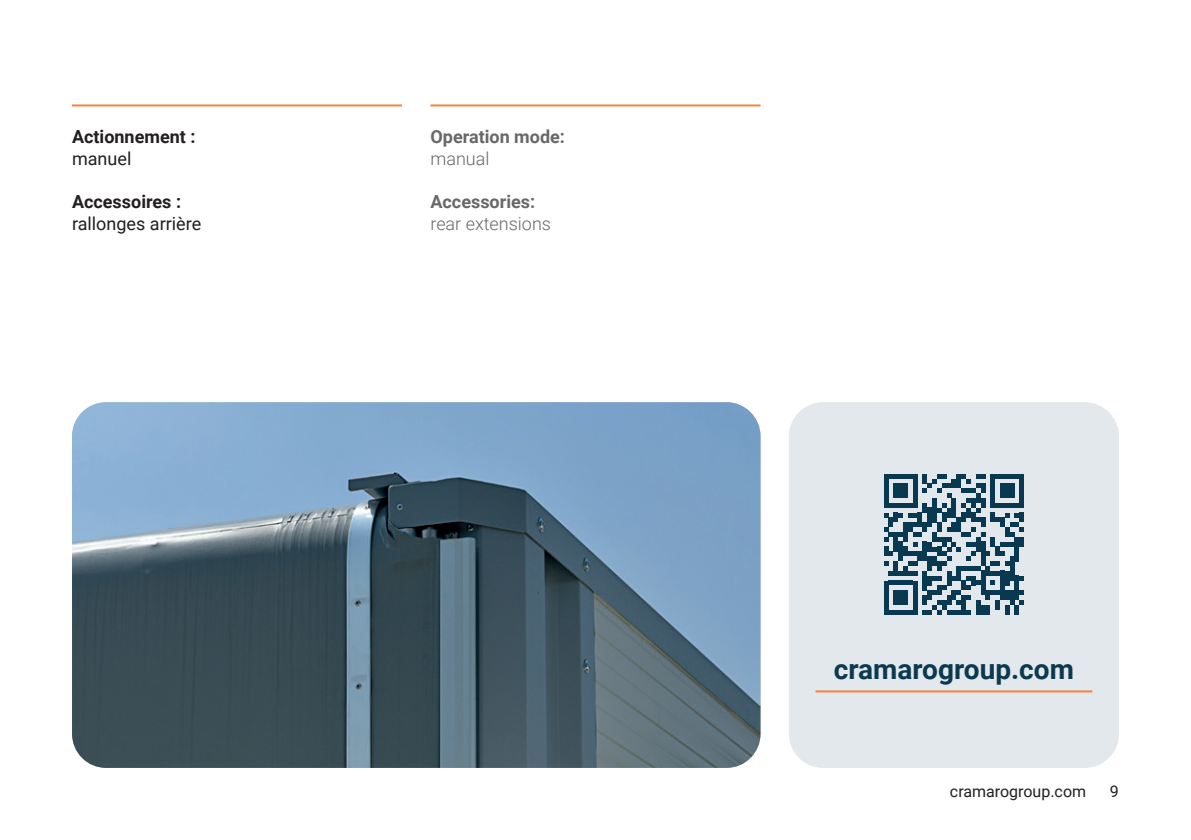
<style>
.page{position:relative;width:1191px;height:840px;background:#fff}
.page>*{position:absolute;margin:0;border:0;box-sizing:border-box;transform-origin:0 0}
.t1{font:700 28px "Roboto";color:#0b394f}
.t2{font:700 18px "Roboto";color:#696869}
.t3{font:700 18px "Roboto";color:#231f20}
.t4{font:18px "Roboto";color:#231f20}
.t5{font:300 18px "Roboto";color:#696869}
.t6{font:16px "Roboto";color:#231f20}
</style>
<div class="page">
<hr style="left:72px;top:104px;width:330px;height:2px;background:#f5823f">
<hr style="left:430px;top:104px;width:330px;height:2px;background:#f5823f">
<img style="left:72px;top:402px;width:688px;height:365px">
<div style="left:789px;top:402px;width:330px;height:365px;background:#e2e8eb;border-radius:34px"></div>
<hr style="left:815px;top:690px;width:277px;height:2px;background:#f5823f">
<svg style="left:884px;top:474px;width:140px;height:140px"></svg>
<p class="t3" style="left:72px;top:124px;width:125px">Actionnement :</p>
<p class="t4" style="left:72px;top:146px;width:61px">manuel</p>
<p class="t3" style="left:72px;top:189px;width:111px">Accessoires :</p>
<p class="t4" style="left:72px;top:210px;width:131px">rallonges arrière</p>
<p class="t2" style="left:430px;top:124px;width:136px">Operation mode:</p>
<p class="t5" style="left:430px;top:146px;width:61px">manual</p>
<p class="t2" style="left:430px;top:189px;width:106px">Accessories:</p>
<p class="t5" style="left:430px;top:210px;width:122px">rear extensions</p>
<h1 class="t1" style="left:834px;top:649px;width:241px">cramarogroup.com</h1>
<p class="t6" style="left:950px;top:779px;width:138px">cramarogroup.com</p>
<p class="t6" style="left:1110px;top:779px;width:10px">9</p>
</div>
